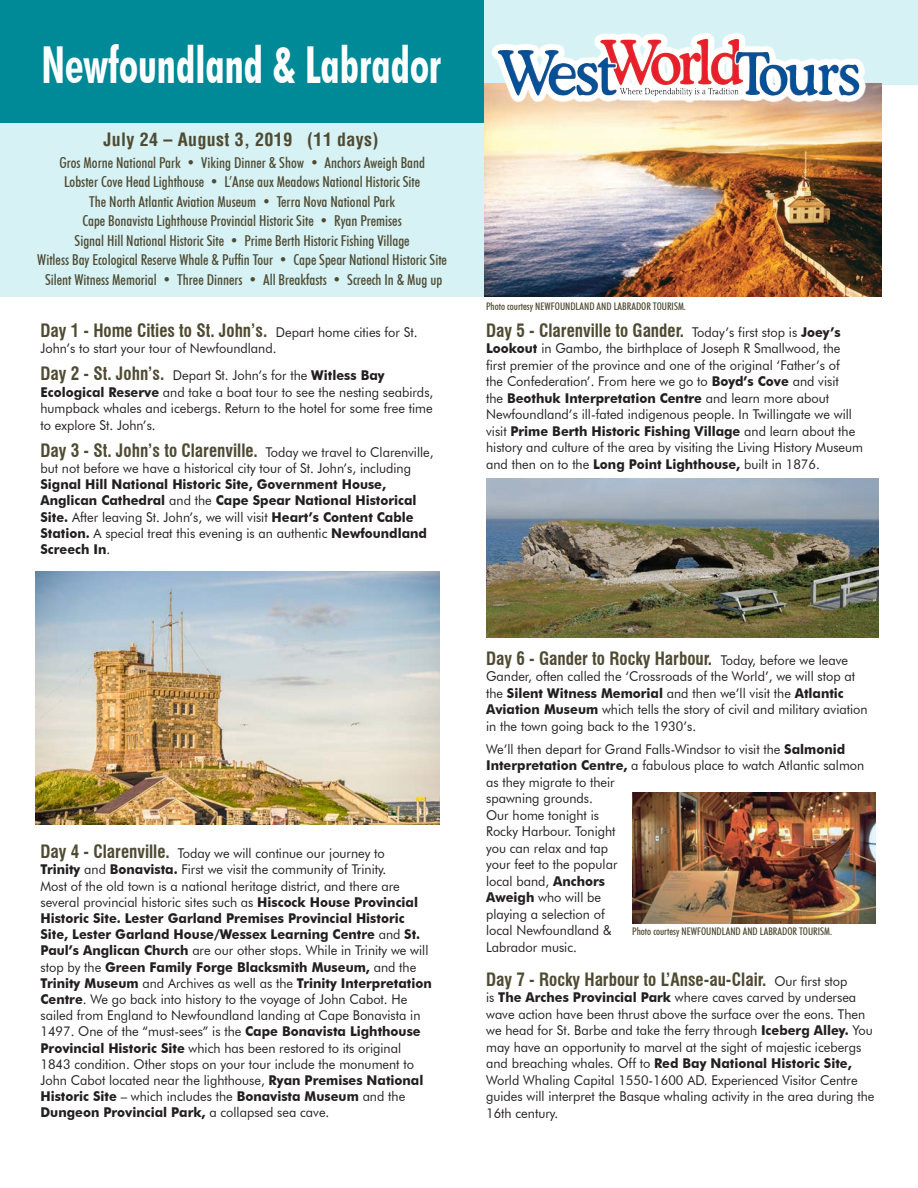
<style>
.page{position:relative;width:918px;height:1188px;background:#fff}
.page>*{position:absolute;margin:0;border:0;box-sizing:border-box;transform-origin:0 0}
.t1{font:700 condensed 51px "Futura BT";color:#fff;scale:.84 1}
.Body_Text{font:700 condensed 18px "Swiss 721 BT";color:#4f4a32;scale:.95 1}
.t2{font:700 condensed 18px "Helvetica";letter-spacing:.02em;color:#4f4a32}
.t3{font:500 condensed 15px/19.5px "Futura BT";color:#4f4a32;text-align:center}
.Body_Text-2{font:13.5px/16.5px "Futura BT";color:#231f20;scale:.95 1}
.Body_Text-3{font:700 13.5px/16.2px "Futura BT";color:#231f20;scale:.95 1}
.t4{font:500 condensed 10.5px "Futura BT";color:#4f4a32}
.s1{font-family:"Futura BT";font-weight:400;font-stretch:normal;font-size:13.5px;color:#231f20}
.s2{font-family:"Swiss 721 BT";font-weight:700;font-stretch:condensed;font-size:18px;color:#4f4a32}
.s3{font-weight:700}
.s4{font-weight:400}
.s5{font-family:"Futura BT";font-stretch:normal;font-size:13.5px;color:#231f20}
</style>
<div class="page">
<div style="left:442px;top:0;width:476px;height:84px;background:#d6f2f4"></div>
<img style="left:483px;top:83px;width:399px;height:214px">
<div style="left:0;top:0;width:483px;height:124px;background:#008996"></div>
<div style="left:0;top:124px;width:483px;height:180px;background:#d6f2f4"></div>
<svg style="left:491px;top:33px;width:375px;height:70px"></svg>
<img style="left:600px;top:39px;width:143px;height:46px">
<div style="left:0;top:298px;width:896px;height:12px;background:#fff"></div>
<img style="left:35px;top:572px;width:404px;height:252px">
<img style="left:486px;top:479px;width:393px;height:159px">
<img style="left:632px;top:793px;width:244px;height:131px">
<p class="t1" style="left:42px;top:34px;width:477px">Newfoundland &amp; Labrador</p>
<p class="t2" style="left:104px;top:128px;width:277px">July 24 – August 3, 2019 (11 days)</p>
<p class="t3" style="left:37px;top:153px;width:411px">Gros Morne National Park • Viking Dinner &amp; Show • Anchors Aweigh Band<br>Lobster Cove Head Lighthouse • L’Anse aux Meadows National Historic Site<br>The North Atlantic Aviation Museum • Terra Nova National Park<br>Cape Bonavista Lighthouse Provincial Historic Site • Ryan Premises<br>Signal Hill National Historic Site • Prime Berth Historic Fishing Village<br>Witless Bay Ecological Reserve Whale &amp; Puffin Tour • Cape Spear National Historic Site Silent Witness Memorial • Three Dinners • All Breakfasts • Screech In &amp; Mug up</p>
<p class="Body_Text" style="left:40px;top:320px;width:398px">Day 1 - Home Cities to St. John’s. <span class="s1">Depart home cities for St.</span></p>
<p class="Body_Text-2" style="left:40px;top:335px;width:364px;line-height:27px">John’s to start your tour of Newfoundland.<br><span class="s2">Day 2 - St. John’s.</span> Depart St. John’s for the <span class="s3">Witless Bay</span></p>
<p class="Body_Text-2" style="left:41px;top:384px;width:415px;text-align:justify"><span class="s3">Ecological Reserve</span> and take a boat tour to see the nesting seabirds, humpback whales and icebergs. Return to the hotel for some free time to explore St. John’s.</p>
<p class="Body_Text" style="left:40px;top:440px;width:415px">Day 3 - St. John’s to Clarenville. <span class="s1">Today we travel to Clarenville,</span></p>
<p class="Body_Text-3" style="left:41px;top:460px;width:408px"><span class="s4">but not before we have a historical city tour of St. John’s, including </span>Signal Hill National Historic Site, Government House, Anglican Cathedral <span class="s4">and the</span> Cape Spear National Historical Site. <span class="s4">After leaving St. John’s, we will visit</span> Heart’s Content Cable Station. <span class="s4">A special treat this evening is an authentic</span> Newfoundland Screech In<span class="s4">.</span></p>
<p class="Body_Text-2" style="left:40px;top:845px;width:413px"><span class="s2">Day 4 - Clarenville.</span> Today we will continue our journey to<br><span class="s3">Trinity</span> and <span class="s3">Bonavista.</span> First we visit the community of Trinity.<br>Most of the old town is a national heritage district, and there are several provincial historic sites such as <span class="s3">Hiscock House Provincial Historic Site. Lester Garland Premises Provincial Historic Site, Lester Garland House/Wessex Learning Centre</span> and <span class="s3">St.<br>Paul’s Anglican Church</span> are our other stops. While in Trinity we will stop by the <span class="s3">Green Family Forge Blacksmith Museum,</span> and the <span class="s3">Trinity Museum</span> and Archives as well as the <span class="s3">Trinity Interpretation Centre</span>. We go back into history to the voyage of John Cabot. He sailed from England to Newfoundland landing at Cape Bonavista in 1497. One of the “must-sees” is the <span class="s3">Cape Bonavista Lighthouse Provincial Historic Site</span> which has been restored to its original 1843 condition. Other stops on your tour include the monument to John Cabot located near the lighthouse, <span class="s3">Ryan Premises National Historic Site</span> – which includes the <span class="s3">Bonavista Museum</span> and the <span class="s3">Dungeon Provincial Park,</span> a collapsed sea cave.</p>
<p class="t4" style="left:486px;top:300px;width:201px">Photo courtesy NEWFOUNDLAND AND LABRADOR TOURISM.</p>
<p class="Body_Text" style="left:486px;top:320px;width:375px">Day 5 - Clarenville to Gander. <span class="s1">Today’s first stop is</span> <span class="s5">Joey’s</span></p>
<p class="Body_Text-2" style="left:486px;top:340px;width:398px"><span class="s3">Lookout</span> in Gambo, the birthplace of Joseph R Smallwood, the first premier of the province and one of the original ‘Father’s of<br>the Confederation’. From here we go to <span class="s3">Boyd’s Cove</span> and visit<br>the <span class="s3">Beothuk Interpretation Centre</span> and learn more about Newfoundland’s ill-fated indigenous people. In Twillingate we will visit <span class="s3">Prime Berth Historic Fishing Village</span> and learn about the history and culture of the area by visiting the Living History Museum and then on to the <span class="s3">Long Point Lighthouse,</span> built in 1876.</p>
<p class="Body_Text" style="left:486px;top:647px;width:383px">Day 6 - Gander to Rocky Harbour. <span class="s1">Today, before we leave</span></p>
<p class="Body_Text-2" style="left:486px;top:668px;width:403px">Gander, often called the ‘Crossroads of the World’, we will stop at the <span class="s3">Silent Witness Memorial</span> and then we’ll visit the <span class="s3">Atlantic Aviation Museum</span> which tells the story of civil and military aviation in the town going back to the 1930’s.</p>
<p class="Body_Text-2" style="left:486px;top:741px;width:400px">We’ll then depart for Grand Falls-Windsor to visit the <span class="s3">Salmonid<br>Interpretation Centre,</span> a fabulous place to watch Atlantic salmon as they migrate to their<br>spawning grounds.<br>Our home tonight is<br>Rocky Harbour. Tonight<br>you can relax and tap<br>your feet to the popular<br>local band, <span class="s3">Anchors<br>Aweigh</span> who will be<br>playing a selection of<br>local Newfoundland &amp;<br>Labrador music.</p>
<p class="Body_Text" style="left:486px;top:968px;width:382px">Day 7 - Rocky Harbour to L’Anse-au-Clair. <span class="s1">Our first stop</span></p>
<p class="Body_Text-2" style="left:486px;top:989px;width:410px">is <span class="s3">The Arches Provincial Park</span> where caves carved by undersea wave action have been thrust above the surface over the eons. Then we head for St. Barbe and take the ferry through <span class="s3">Iceberg Alley.</span> You may have an opportunity to marvel at the sight of majestic icebergs and breaching whales. Off to <span class="s3">Red Bay National Historic Site, </span>World Whaling Capital 1550-1600 AD. Experienced Visitor Centre guides will interpret the Basque whaling activity in the area during the 16th century.</p>
<p class="t4" style="left:632px;top:925px;width:201px">Photo courtesy NEWFOUNDLAND AND LABRADOR TOURISM.</p>
</div>
